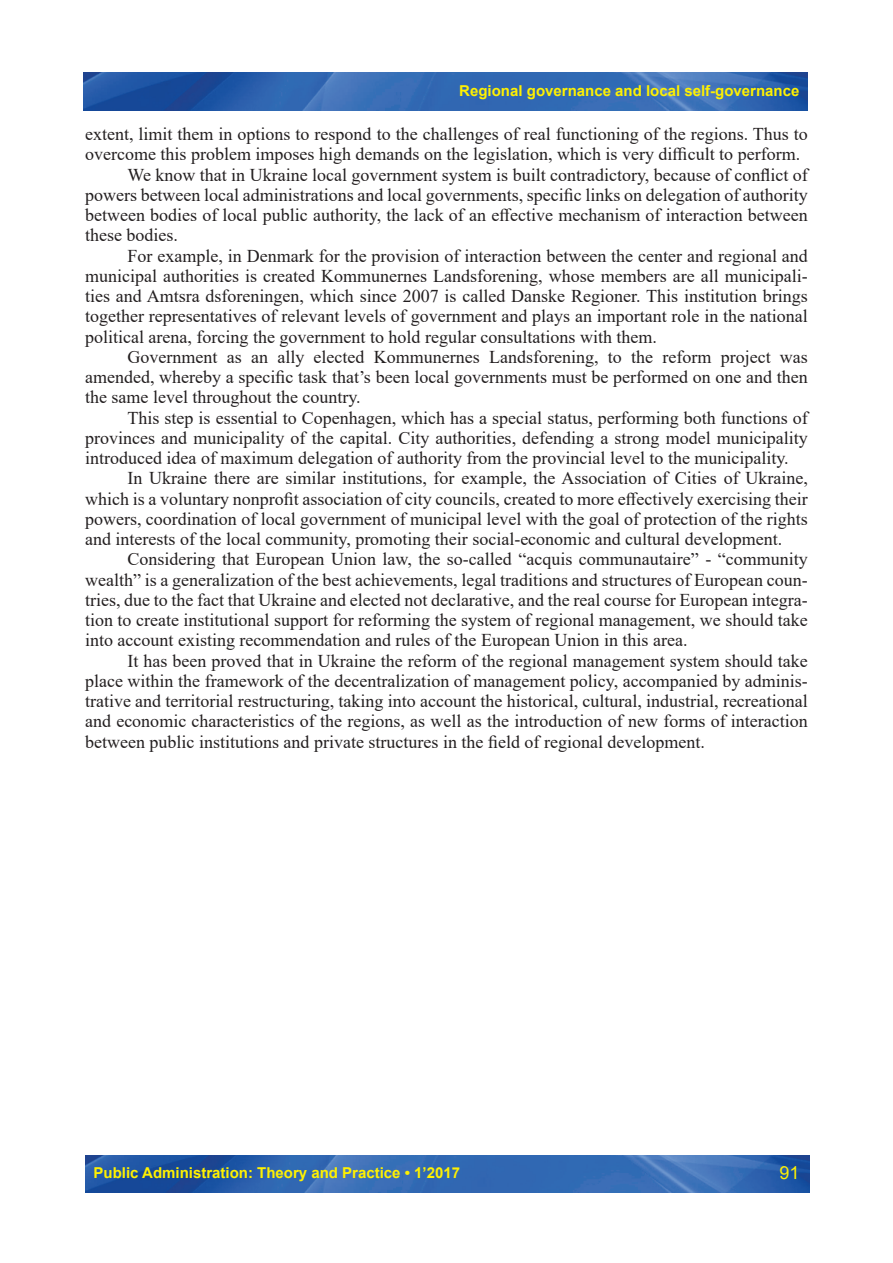
<style>
.page{position:relative;width:893px;height:1263px;background:#fff}
.page>*{position:absolute;margin:0;border:0;box-sizing:border-box;transform-origin:0 0}
.t1{font:18px "Times New Roman";color:#231f20}
.t2{font:18px "Arial";color:#fff101}
.t3{font:700 15px "Arial";color:#fff101}
</style>
<div class="page">
<img style="left:85px;top:1155px;width:724px;height:37px">
<img style="left:84px;top:73px;width:724px;height:37px">
<p class="t3" style="left:459px;top:80px;width:342px">Regional governance and local self-governance</p>
<p class="t1" style="left:85px;top:121px;width:724px">extent, limit them in options to respond to the challenges of real functioning of the regions. Thus to</p>
<p class="t1" style="left:85px;top:142px;width:717px">overcome this problem imposes high demands on the legislation, which is very difficult to perform.</p>
<p class="t1" style="left:128px;top:162px;width:682px">We know that in Ukraine local government system is built contradictory, because of conflict of</p>
<p class="t1" style="left:85px;top:182px;width:724px">powers between local administrations and local governments, specific links on delegation of authority</p>
<p class="t1" style="left:85px;top:202px;width:724px">between bodies of local public authority, the lack of an effective mechanism of interaction between</p>
<p class="t1" style="left:85px;top:223px;width:94px">these bodies.</p>
<p class="t1" style="left:128px;top:243px;width:682px">For example, in Denmark for the provision of interaction between the center and regional and</p>
<p class="t1" style="left:85px;top:263px;width:724px">municipal authorities is created Kommunernes Landsforening, whose members are all municipali-</p>
<p class="t1" style="left:85px;top:283px;width:724px">ties and Amtsra dsforeningen, which since 2007 is called Danske Regioner. This institution brings</p>
<p class="t1" style="left:85px;top:304px;width:724px">together representatives of relevant levels of government and plays an important role in the national</p>
<p class="t1" style="left:85px;top:324px;width:573px">political arena, forcing the government to hold regular consultations with them.</p>
<p class="t1" style="left:128px;top:344px;width:682px">Government as an ally elected Kommunernes Landsforening, to the reform project was</p>
<p class="t1" style="left:85px;top:364px;width:724px">amended, whereby a specific task that’s been local governments must be performed on one and then</p>
<p class="t1" style="left:85px;top:385px;width:277px">the same level throughout the country.</p>
<p class="t1" style="left:128px;top:405px;width:682px">This step is essential to Copenhagen, which has a special status, performing both functions of</p>
<p class="t1" style="left:85px;top:425px;width:724px">provinces and municipality of the capital. City authorities, defending a strong model municipality</p>
<p class="t1" style="left:85px;top:445px;width:705px">introduced idea of maximum delegation of authority from the provincial level to the municipality.</p>
<p class="t1" style="left:128px;top:466px;width:682px">In Ukraine there are similar institutions, for example, the Association of Cities of Ukraine,</p>
<p class="t1" style="left:85px;top:486px;width:724px">which is a voluntary nonprofit association of city councils, created to more effectively exercising their</p>
<p class="t1" style="left:85px;top:506px;width:724px">powers, coordination of local government of municipal level with the goal of protection of the rights</p>
<p class="t1" style="left:85px;top:526px;width:699px">and interests of the local community, promoting their social-economic and cultural development.</p>
<p class="t1" style="left:128px;top:547px;width:682px">Considering that European Union law, the so-called “acquis communautaire” - “community</p>
<p class="t1" style="left:85px;top:567px;width:724px">wealth” is a generalization of the best achievements, legal traditions and structures of European coun-</p>
<p class="t1" style="left:85px;top:587px;width:724px">tries, due to the fact that Ukraine and elected not declarative, and the real course for European integra-</p>
<p class="t1" style="left:85px;top:607px;width:724px">tion to create institutional support for reforming the system of regional management, we should take</p>
<p class="t1" style="left:85px;top:628px;width:604px">into account existing recommendation and rules of the European Union in this area.</p>
<p class="t1" style="left:128px;top:648px;width:682px">It has been proved that in Ukraine the reform of the regional management system should take</p>
<p class="t1" style="left:85px;top:668px;width:724px">place within the framework of the decentralization of management policy, accompanied by adminis-</p>
<p class="t1" style="left:85px;top:688px;width:724px">trative and territorial restructuring, taking into account the historical, cultural, industrial, recreational</p>
<p class="t1" style="left:85px;top:709px;width:724px">and economic characteristics of the regions, as well as the introduction of new forms of interaction</p>
<p class="t1" style="left:85px;top:729px;width:621px">between public institutions and private structures in the field of regional development.</p>
<p class="t3" style="left:94px;top:1162px;width:368px">Public Administration: Theory and Practice • 1’2017</p>
<p class="t2" style="left:779px;top:1160px;width:22px">91</p>
</div>
